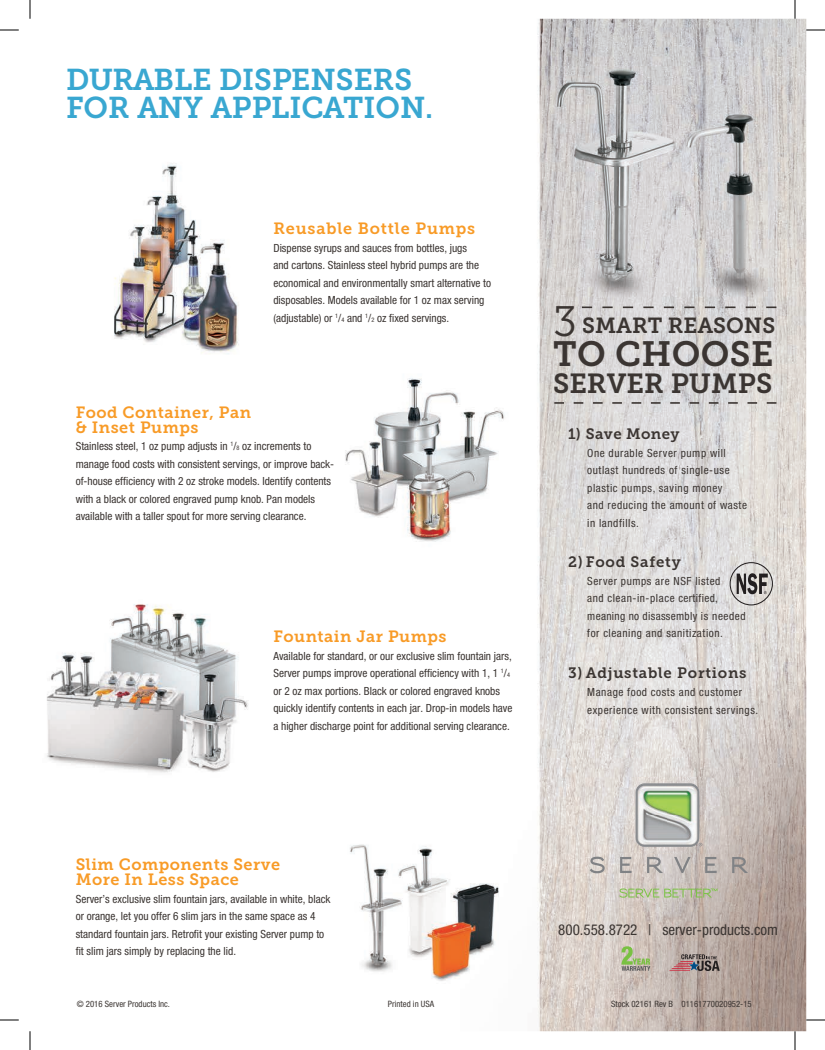
<style>
.page{position:relative;width:825px;height:1050px;background:#fff}
.page>*{position:absolute;margin:0;border:0;box-sizing:border-box;transform-origin:0 0}
.t1{font:35px "Museo Slab 700";color:#3b3532}
.t2{font:30px/27.5px "Museo Slab 700";color:#39a7d1}
.t3{font:27.5px "Museo Slab 700";color:#3b3532}
.t4{font:21.75px "Museo Slab 700";color:#3b3532}
.t5{font:16.25px/15px "Museo Slab 700";letter-spacing:.03em;color:#f89b27}
.t6{font:16.25px "Museo Slab 700";letter-spacing:.05em;color:#f89b27}
.t7{font:15px "Museo Slab 700";letter-spacing:.05em;color:#3b3532}
.t8{font:condensed 15px "Helvetica Neue";color:#3b3532}
.t9{font:15px "Museo Slab 700";letter-spacing:.025em;color:#3b3532}
.t10{font:condensed 11.25px/17.5px "Helvetica Neue";color:#3b3532}
.t11{font:condensed 11.25px/17.5px "Helvetica Neue";letter-spacing:.05em;color:#3b3532}
.t12{font:condensed 8.75px "Helvetica Neue";color:#3b3532}
.s1{font-size:6.25px}
.s2{font-family:"Museo Slab 300";font-size:42.5px}
</style>
<div class="page">
<img style="left:47px;top:19px;width:759px;height:1012px">
<img style="left:630px;top:777px;width:75px;height:76px">
<svg style="left:590px;top:857px;width:15px;height:16px"></svg>
<svg style="left:620px;top:857px;width:12px;height:16px"></svg>
<svg style="left:647px;top:857px;width:16px;height:16px"></svg>
<svg style="left:674px;top:857px;width:17px;height:16px"></svg>
<svg style="left:705px;top:857px;width:12px;height:16px"></svg>
<svg style="left:732px;top:857px;width:16px;height:16px"></svg>
<div style="left:636px;top:784px;width:63px;height:62px;border:1px solid #8b8d90;border-radius:8px"></div>
<svg style="left:619px;top:888px;width:98px;height:10px"></svg>
<div style="left:730px;top:562px;width:43px;height:43px;border:1px solid #231f20;border-radius:50%"></div>
<svg style="left:737px;top:573px;width:31px;height:21px"></svg>
<svg style="left:582px;top:307px;width:194px;height:1px"></svg>
<svg style="left:554px;top:402px;width:222px;height:2px"></svg>
<svg style="left:622px;top:946px;width:28px;height:25px"></svg>
<svg style="left:669px;top:954px;width:51px;height:17px"></svg>
<svg style="left:0;top:29px;width:19px;height:2px"></svg>
<svg style="left:806px;top:29px;width:19px;height:2px"></svg>
<svg style="left:0;top:1019px;width:19px;height:2px"></svg>
<svg style="left:806px;top:1019px;width:19px;height:2px"></svg>
<svg style="left:29px;top:0;width:2px;height:19px"></svg>
<svg style="left:29px;top:1031px;width:2px;height:19px"></svg>
<svg style="left:794px;top:0;width:2px;height:19px"></svg>
<svg style="left:794px;top:1031px;width:2px;height:19px"></svg>
<h2 class="t2" style="left:66px;top:66px;width:369px">DURABLE DISPENSERS<br>FOR ANY APPLICATION.</h2>
<h3 class="t6" style="left:273px;top:219px;width:203px">Reusable Bottle Pumps</h3>
<p class="t10" style="left:273px;top:239px;width:219px">Dispense syrups and sauces from bottles, jugs<br>and cartons. Stainless steel hybrid pumps are the economical and environmentally smart alternative to disposables. Models available for 1 oz max serving (adjustable) or <sup>1</sup>/<span class="s1">4</span> and <sup>1</sup>/<span class="s1">2</span> oz fixed servings.</p>
<h3 class="t5" style="left:76px;top:405px;width:177px">Food Container, Pan &amp; Inset Pumps</h3>
<p class="t10" style="left:76px;top:437px;width:260px">Stainless steel, 1 oz pump adjusts in <sup>1</sup>/<span class="s1">8</span> oz increments to manage food costs with consistent servings, or improve back&shy;of-house efficiency with 2 oz stroke models. Identify contents with a black or colored engraved pump knob. Pan models available with a taller spout for more serving clearance.</p>
<h3 class="t5" style="left:273px;top:629px;width:175px">Fountain Jar Pumps</h3>
<p class="t10" style="left:273px;top:647px;width:240px">Available for standard, or our exclusive slim fountain jars, Server pumps improve operational efficiency with 1, 1 <sup>1</sup>/<span class="s1">4 </span>or 2 oz max portions. Black or colored engraved knobs quickly identify contents in each jar. Drop-in models have a higher discharge point for additional serving clearance.</p>
<h3 class="t4" style="left:553px;top:314px;width:224px"><span class="s2">3</span> SMART REASONS</h3>
<h1 class="t1" style="left:553px;top:334px;width:222px">TO CHOOSE</h1>
<h3 class="t3" style="left:553px;top:368px;width:221px">SERVER PUMPS</h3>
<h3 class="t9" style="left:568px;top:425px;width:113px">1) Save Money</h3>
<p class="t11" style="left:587px;top:444px;width:161px">One durable Server pump will outlast hundreds of single-use plastic pumps, saving money<br>and reducing the amount of waste in landfills.</p>
<h3 class="t7" style="left:568px;top:553px;width:114px">2) Food Safety</h3>
<p class="t11" style="left:587px;top:572px;width:160px">Server pumps are NSF listed<br>and clean-in-place certified, meaning no disassembly is needed for cleaning and sanitization.</p>
<h3 class="t7" style="left:568px;top:664px;width:180px">3) Adjustable Portions</h3>
<p class="t11" style="left:587px;top:683px;width:173px">Manage food costs and customer experience with consistent servings.</p>
<h3 class="t5" style="left:76px;top:857px;width:206px">Slim Components Serve<br>More In Less Space</h3>
<p class="t10" style="left:76px;top:890px;width:256px">Server’s exclusive slim fountain jars, available in white, black or orange, let you offer 6 slim jars in the same space as 4 standard fountain jars. Retrofit your existing Server pump to fit slim jars simply by replacing the lid.</p>
<h3 class="t8" style="left:558px;top:921px;width:221px">800.558.8722 | server-products.com</h3>
<p class="t12" style="left:77px;top:999px;width:95px">© 2016 Server Products Inc.</p>
<p class="t12" style="left:388px;top:999px;width:48px">Printed in USA</p>
<p class="t12" style="left:611px;top:999px;width:142px">Stock 02161 Rev B 01161770020952-15</p>
</div>
